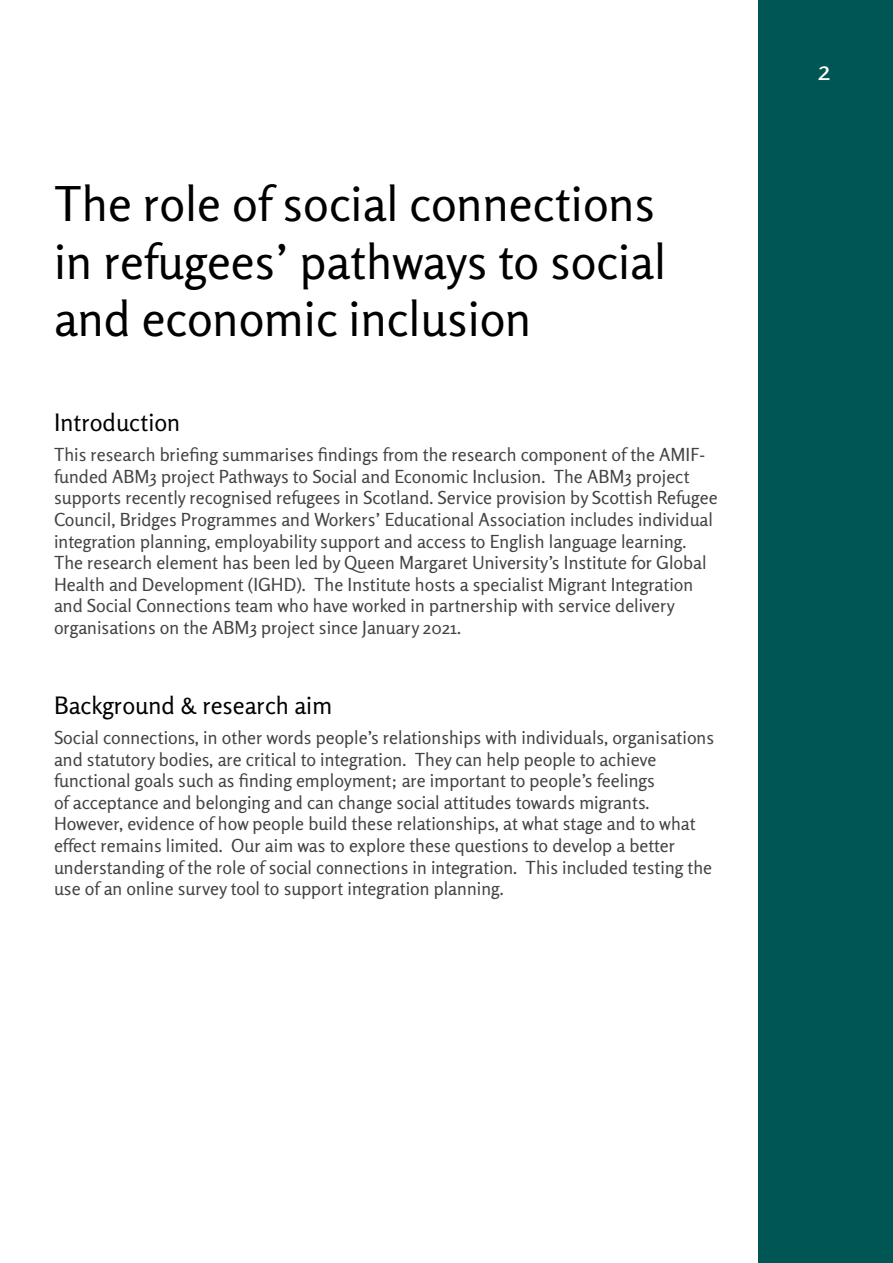
<style>
.page{position:relative;width:893px;height:1263px;background:#fff}
.page>*{position:absolute;margin:0;border:0;box-sizing:border-box;transform-origin:0 0}
.t1{font:48px/57.6px "Rosario";color:#000}
.t2{font:27px "Rosario";color:#fff}
.t3{font:24px "Rosario";color:#000}
.t4{font:18px/21.6px "Rosario";color:#434342}
</style>
<div class="page">
<div style="left:758px;top:0;width:135px;height:1263px;background:#055"></div>
<h1 class="t1" style="left:54px;top:175px;width:613px">The role of social connections in refugees’ pathways to social and economic inclusion</h1>
<h3 class="t3" style="left:54px;top:408px;width:128px">Introduction</h3>
<p class="t4" style="left:54px;top:444px;width:665px">This research briefing summarises findings from the research component of the AMIF&shy;funded ABM3 project Pathways to Social and Economic Inclusion. The ABM3 project supports recently recognised refugees in Scotland. Service provision by Scottish Refugee Council, Bridges Programmes and Workers’ Educational Association includes individual integration planning, employability support and access to English language learning.<br>The research element has been led by Queen Margaret University’s Institute for Global Health and Development (IGHD). The Institute hosts a specialist Migrant Integration and Social Connections team who have worked in partnership with service delivery organisations on the ABM3 project since January 2021.</p>
<h3 class="t3" style="left:54px;top:691px;width:280px">Background &amp; research aim</h3>
<p class="t4" style="left:54px;top:727px;width:662px">Social connections, in other words people’s relationships with individuals, organisations and statutory bodies, are critical to integration. They can help people to achieve functional goals such as finding employment; are important to people’s feelings<br>of acceptance and belonging and can change social attitudes towards migrants.<br>However, evidence of how people build these relationships, at what stage and to what effect remains limited. Our aim was to explore these questions to develop a better understanding of the role of social connections in integration. This included testing the use of an online survey tool to support integration planning.</p>
<h2 class="t2" style="left:818px;top:54px;width:14px">2</h2>
</div>
